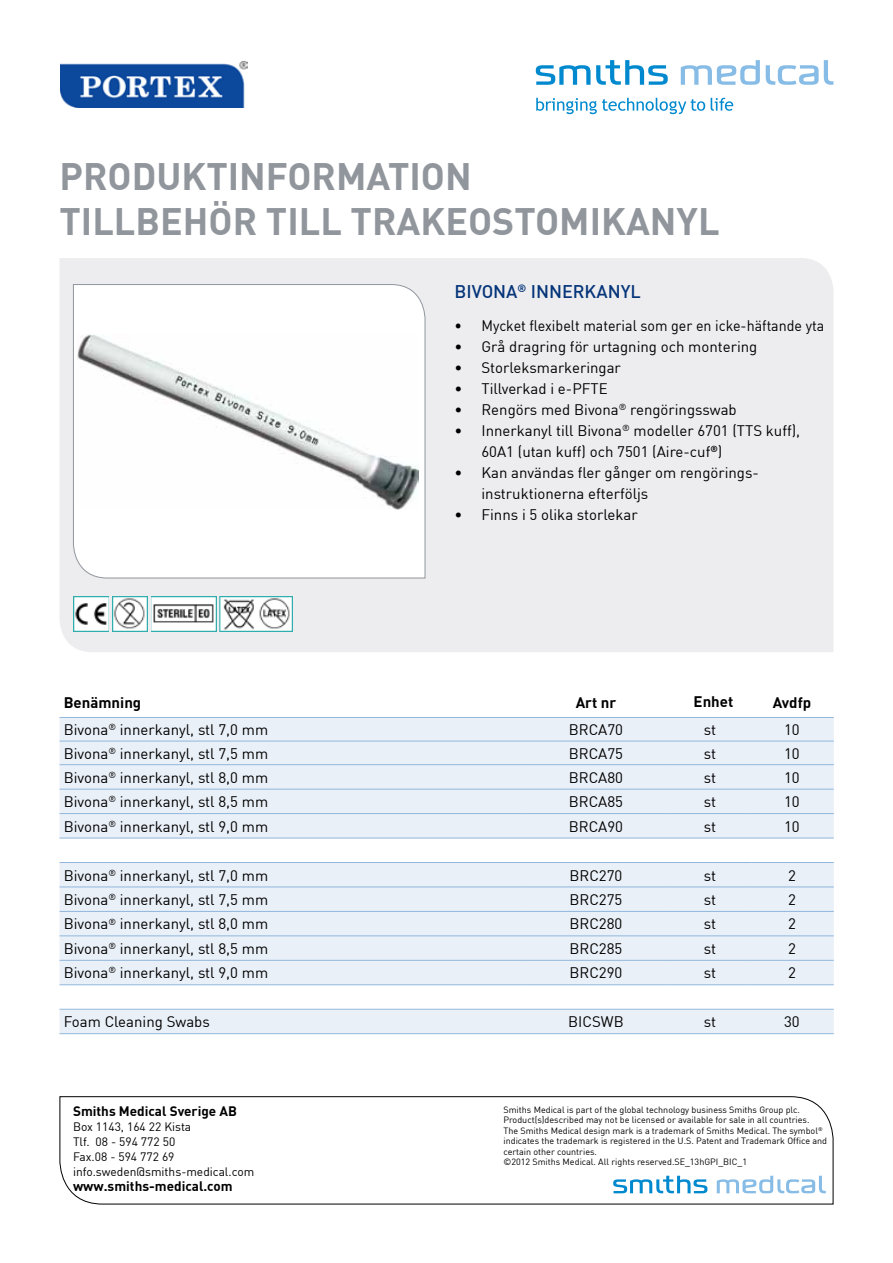
<style>
.page{position:relative;width:893px;height:1263px;background:#fff}
.page>*{position:absolute;margin:0;border:0;box-sizing:border-box;transform-origin:0 0}
.t1{font:700 37.5px/45px "DIN";color:#91969d}
.t2{font:500 18px "DIN";color:#06357a}
.t3{font:15px/21px "DIN";color:#000}
.t4{font:15px "DIN";color:#000;scale:.95 1}
.t5{font:700 15px "DIN";color:#000}
.t6{font:700 13.5px "DIN";color:#000}
.t7{font:12px/15px "DIN";color:#000}
.t8{font:9px/10.5px "DIN";color:#000}
</style>
<div class="page">
<div style="left:60px;top:718px;width:774px;height:315px;background:#eaf0f8"></div>
<svg style="left:60px;top:839px;width:774px;height:170px;fill:#eaf0f8"></svg>
<hr style="left:524px;top:764px;width:146px;height:1px;background:#91b7dc">
<hr style="left:524px;top:789px;width:146px;height:1px;background:#91b7dc">
<hr style="left:524px;top:813px;width:146px;height:1px;background:#91b7dc">
<hr style="left:524px;top:838px;width:146px;height:1px;background:#91b7dc">
<hr style="left:524px;top:862px;width:146px;height:1px;background:#91b7dc">
<hr style="left:524px;top:886px;width:146px;height:1px;background:#91b7dc">
<hr style="left:524px;top:911px;width:146px;height:1px;background:#91b7dc">
<hr style="left:524px;top:935px;width:146px;height:1px;background:#91b7dc">
<hr style="left:524px;top:960px;width:146px;height:1px;background:#91b7dc">
<hr style="left:524px;top:984px;width:146px;height:1px;background:#91b7dc">
<hr style="left:524px;top:1009px;width:146px;height:1px;background:#91b7dc">
<hr style="left:524px;top:1033px;width:146px;height:1px;background:#91b7dc">
<hr style="left:60px;top:764px;width:464px;height:1px;background:#91b7dc">
<hr style="left:60px;top:789px;width:464px;height:1px;background:#91b7dc">
<hr style="left:60px;top:813px;width:464px;height:1px;background:#91b7dc">
<hr style="left:60px;top:838px;width:464px;height:1px;background:#91b7dc">
<hr style="left:60px;top:862px;width:464px;height:1px;background:#91b7dc">
<hr style="left:60px;top:886px;width:464px;height:1px;background:#91b7dc">
<hr style="left:60px;top:911px;width:464px;height:1px;background:#91b7dc">
<hr style="left:60px;top:935px;width:464px;height:1px;background:#91b7dc">
<hr style="left:60px;top:960px;width:464px;height:1px;background:#91b7dc">
<hr style="left:60px;top:984px;width:464px;height:1px;background:#91b7dc">
<hr style="left:60px;top:1009px;width:464px;height:1px;background:#91b7dc">
<hr style="left:60px;top:1033px;width:464px;height:1px;background:#91b7dc">
<hr style="left:60px;top:717px;width:464px;height:1px;background:#91b7dc">
<hr style="left:524px;top:717px;width:146px;height:1px;background:#91b7dc">
<hr style="left:670px;top:717px;width:82px;height:1px;background:#91b7dc">
<hr style="left:752px;top:717px;width:82px;height:1px;background:#91b7dc">
<hr style="left:60px;top:741px;width:464px;height:1px;background:#91b7dc">
<hr style="left:524px;top:741px;width:146px;height:1px;background:#91b7dc">
<hr style="left:670px;top:741px;width:82px;height:1px;background:#91b7dc">
<hr style="left:752px;top:741px;width:82px;height:1px;background:#91b7dc">
<hr style="left:670px;top:764px;width:82px;height:1px;background:#91b7dc">
<hr style="left:752px;top:764px;width:82px;height:1px;background:#91b7dc">
<hr style="left:670px;top:789px;width:82px;height:1px;background:#91b7dc">
<hr style="left:752px;top:789px;width:82px;height:1px;background:#91b7dc">
<hr style="left:670px;top:813px;width:82px;height:1px;background:#91b7dc">
<hr style="left:752px;top:813px;width:82px;height:1px;background:#91b7dc">
<hr style="left:670px;top:838px;width:82px;height:1px;background:#91b7dc">
<hr style="left:752px;top:838px;width:82px;height:1px;background:#91b7dc">
<hr style="left:670px;top:862px;width:82px;height:1px;background:#91b7dc">
<hr style="left:752px;top:862px;width:82px;height:1px;background:#91b7dc">
<hr style="left:670px;top:886px;width:82px;height:1px;background:#91b7dc">
<hr style="left:752px;top:886px;width:82px;height:1px;background:#91b7dc">
<hr style="left:670px;top:911px;width:82px;height:1px;background:#91b7dc">
<hr style="left:752px;top:911px;width:82px;height:1px;background:#91b7dc">
<hr style="left:670px;top:935px;width:82px;height:1px;background:#91b7dc">
<hr style="left:752px;top:935px;width:82px;height:1px;background:#91b7dc">
<hr style="left:670px;top:960px;width:82px;height:1px;background:#91b7dc">
<hr style="left:752px;top:960px;width:82px;height:1px;background:#91b7dc">
<hr style="left:670px;top:984px;width:82px;height:1px;background:#91b7dc">
<hr style="left:752px;top:984px;width:82px;height:1px;background:#91b7dc">
<hr style="left:670px;top:1009px;width:82px;height:1px;background:#91b7dc">
<hr style="left:752px;top:1009px;width:82px;height:1px;background:#91b7dc">
<hr style="left:670px;top:1033px;width:82px;height:1px;background:#91b7dc">
<hr style="left:752px;top:1033px;width:82px;height:1px;background:#91b7dc">
<div style="left:60px;top:258px;width:773px;height:394px;background:#ededef"></div>
<img style="left:61px;top:61px;width:187px;height:47px">
<svg style="left:536px;top:65px;width:54px;height:20px"></svg>
<svg style="left:596px;top:60px;width:72px;height:25px"></svg>
<svg style="left:681px;top:60px;width:79px;height:25px"></svg>
<svg style="left:766px;top:60px;width:67px;height:25px"></svg>
<svg style="left:536px;top:98px;width:169px;height:16px"></svg>
<svg style="left:711px;top:98px;width:22px;height:13px"></svg>
<svg style="left:59px;top:1096px;width:775px;height:109px"></svg>
<svg style="left:613px;top:1176px;width:94px;height:17px"></svg>
<svg style="left:717px;top:1176px;width:109px;height:17px"></svg>
<img style="left:74px;top:597px;width:35px;height:34px">
<img style="left:151px;top:597px;width:65px;height:34px">
<img style="left:220px;top:597px;width:72px;height:34px">
<img style="left:112px;top:597px;width:36px;height:34px">
<svg style="left:73px;top:284px;width:353px;height:295px"></svg>
<img style="left:77px;top:334px;width:341px;height:175px">
<h1 class="t1" style="left:60px;top:152px;width:662px">Produktinformation<br>Tillbehör till trakeostomikanyl</h1>
<p class="t2" style="left:454px;top:279px;width:188px">BIVONA<sup>®</sup> INNERKANYL</p>
<p class="t4" style="left:454px;top:316px;width:391px">• Mycket flexibelt material som ger en icke-häftande yta</p>
<p class="t3" style="left:454px;top:335px;width:304px">• Grå dragring för urtagning och montering</p>
<p class="t3" style="left:454px;top:356px;width:168px">• Storleksmarkeringar</p>
<p class="t3" style="left:454px;top:377px;width:155px">• Tillverkad i e-PFTE</p>
<p class="t3" style="left:454px;top:398px;width:284px">• Rengörs med Bivona<sup>®</sup> rengöringsswab</p>
<p class="t3" style="left:481px;top:419px;width:320px;text-indent:-27px">• Innerkanyl till Bivona<sup>®</sup> modeller 6701 (TTS kuff),<br>60A1 (utan kuff) och 7501 (Aire-cuf<sup>®</sup>)</p>
<p class="t3" style="left:481px;top:461px;width:279px;text-indent:-27px">• Kan användas fler gånger om rengörings&shy;instruktionerna efterföljs</p>
<p class="t3" style="left:454px;top:503px;width:185px">• Finns i 5 olika storlekar</p>
<p class="t5" style="left:64px;top:692px;width:79px">Benämning</p>
<p class="t5" style="left:576px;top:692px;width:42px">Art nr</p>
<p class="t5" style="left:694px;top:692px;width:41px">Enhet</p>
<p class="t5" style="left:773px;top:692px;width:40px">Avdfp</p>
<p class="t3" style="left:64px;top:719px;width:206px">Bivona<sup>®</sup> innerkanyl, stl 7,0 mm</p>
<p class="t3" style="left:569px;top:719px;width:56px">BRCA70</p>
<p class="t3" style="left:704px;top:719px;width:14px">st</p>
<p class="t3" style="left:784px;top:719px;width:17px">10</p>
<p class="t3" style="left:64px;top:742px;width:206px">Bivona<sup>®</sup> innerkanyl, stl 7,5 mm</p>
<p class="t3" style="left:569px;top:742px;width:56px">BRCA75</p>
<p class="t3" style="left:704px;top:742px;width:14px">st</p>
<p class="t3" style="left:784px;top:742px;width:17px">10</p>
<p class="t3" style="left:64px;top:766px;width:206px">Bivona<sup>®</sup> innerkanyl, stl 8,0 mm</p>
<p class="t3" style="left:569px;top:766px;width:56px">BRCA80</p>
<p class="t3" style="left:704px;top:766px;width:14px">st</p>
<p class="t3" style="left:784px;top:766px;width:17px">10</p>
<p class="t3" style="left:64px;top:791px;width:206px">Bivona<sup>®</sup> innerkanyl, stl 8,5 mm</p>
<p class="t3" style="left:569px;top:791px;width:56px">BRCA85</p>
<p class="t3" style="left:704px;top:791px;width:14px">st</p>
<p class="t3" style="left:784px;top:791px;width:17px">10</p>
<p class="t3" style="left:64px;top:815px;width:206px">Bivona<sup>®</sup> innerkanyl, stl 9,0 mm</p>
<p class="t3" style="left:569px;top:815px;width:56px">BRCA90</p>
<p class="t3" style="left:704px;top:815px;width:14px">st</p>
<p class="t3" style="left:784px;top:815px;width:17px">10</p>
<p class="t3" style="left:64px;top:864px;width:206px">Bivona<sup>®</sup> innerkanyl, stl 7,0 mm</p>
<p class="t3" style="left:569px;top:864px;width:54px">BRC270</p>
<p class="t3" style="left:704px;top:864px;width:14px">st</p>
<p class="t3" style="left:788px;top:864px;width:9px">2</p>
<p class="t3" style="left:64px;top:889px;width:206px">Bivona<sup>®</sup> innerkanyl, stl 7,5 mm</p>
<p class="t3" style="left:569px;top:889px;width:54px">BRC275</p>
<p class="t3" style="left:704px;top:889px;width:14px">st</p>
<p class="t3" style="left:788px;top:889px;width:9px">2</p>
<p class="t3" style="left:64px;top:913px;width:206px">Bivona<sup>®</sup> innerkanyl, stl 8,0 mm</p>
<p class="t3" style="left:569px;top:913px;width:54px">BRC280</p>
<p class="t3" style="left:704px;top:913px;width:14px">st</p>
<p class="t3" style="left:788px;top:913px;width:9px">2</p>
<p class="t3" style="left:64px;top:938px;width:206px">Bivona<sup>®</sup> innerkanyl, stl 8,5 mm</p>
<p class="t3" style="left:569px;top:938px;width:54px">BRC285</p>
<p class="t3" style="left:704px;top:938px;width:14px">st</p>
<p class="t3" style="left:788px;top:938px;width:9px">2</p>
<p class="t3" style="left:64px;top:962px;width:206px">Bivona<sup>®</sup> innerkanyl, stl 9,0 mm</p>
<p class="t3" style="left:569px;top:962px;width:54px">BRC290</p>
<p class="t3" style="left:704px;top:962px;width:14px">st</p>
<p class="t3" style="left:788px;top:962px;width:9px">2</p>
<p class="t3" style="left:64px;top:1011px;width:148px">Foam Cleaning Swabs</p>
<p class="t3" style="left:568px;top:1011px;width:57px">BICSWB</p>
<p class="t3" style="left:704px;top:1011px;width:14px">st</p>
<p class="t3" style="left:784px;top:1011px;width:17px">30</p>
<p class="t6" style="left:73px;top:1102px;width:165px">Smiths Medical Sverige AB</p>
<p class="t7" style="left:73px;top:1119px;width:183px">Box 1143, 164 22 Kista<br>Tlf. 08 - 594 772 50<br>Fax.08 - 594 772 69 info.sweden@smiths-medical.com</p>
<p class="t6" style="left:73px;top:1177px;width:161px">www.smiths-medical.com</p>
<p class="t8" style="left:503px;top:1104px;width:325px">Smiths Medical is part of the global technology business Smiths Group plc.<br>Product(s)described may not be licensed or available for sale in all countries.<br>The Smiths Medical design mark is a trademark of Smiths Medical. The symbol<sup>® </sup>indicates the trademark is registered in the U.S. Patent and Trademark Office and certain other countries.<br>©2012 Smiths Medical. All rights reserved.SE_13hGPI_BIC_1</p>
</div>
